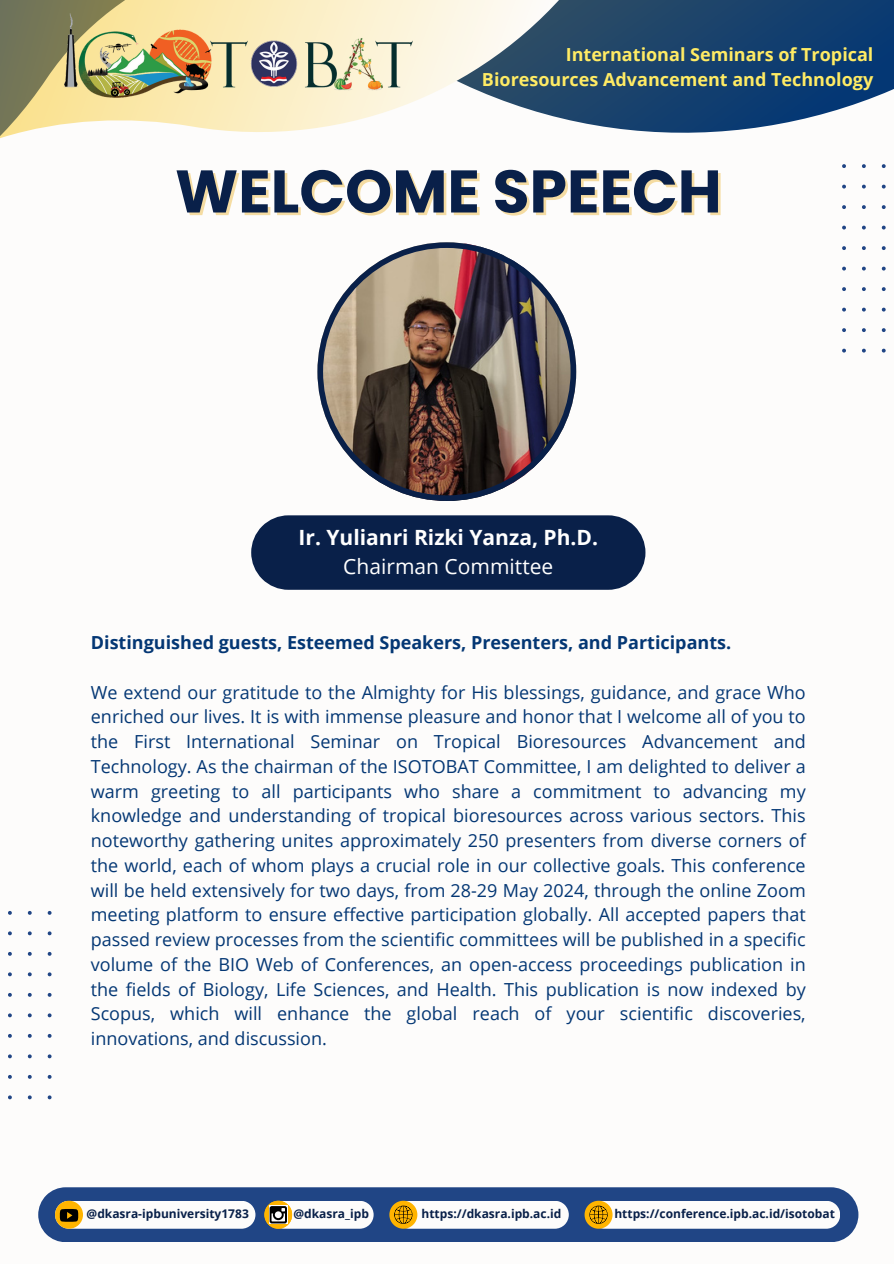
<style>
.page{position:relative;width:894px;height:1264px;background:#fff}
.page>*{position:absolute;margin:0;border:0;box-sizing:border-box;transform-origin:0 0}
.t1{font:700 60px "Poppins";color:#092049}
.t2{font:700 21px/29.2px "Open Sans";color:#fff;text-align:center}
.t3{font:18px/24.8px "Open Sans";color:#043774;text-align:justify}
.t4{font:700 18px/24.8px "Open Sans";color:#ffeb64;text-align:right}
.t5{font:700 18px "Open Sans";color:#043774}
.t6{font:700 12px "Open Sans";color:#092049}
.s1{font-weight:400}
</style>
<div class="page">
<div style="left:0;top:0;width:893px;height:1263px;background:#fdfcfb"></div>
<svg style="left:38px;top:1187px;width:820px;height:55px"></svg>
<svg style="left:8px;top:911px;width:44px;height:188px"></svg>
<img style="left:317px;top:365px;width:259px;height:136px">
<div style="left:873px;top:0;width:20px;height:98px;background:#063873"></div>
<img style="left:317px;top:242px;width:260px;height:123px">
<svg style="left:0;top:0;width:873px;height:138px"></svg>
<img style="left:64px;top:13px;width:348px;height:85px">
<svg style="left:842px;top:164px;width:44px;height:188px"></svg>
<div style="left:251px;top:515px;width:394px;height:75px;background:#092049"></div>
<h2 class="t4" style="left:482px;top:41px;width:393px">International Seminars of Tropical<br>Bioresources Advancement and Technology</h2>
<p class="t1" style="left:175px;top:149px;width:548px">WELCOME SPEECH</p>
<p class="t2" style="left:298px;top:522px;width:301px">Ir. Yulianri Rizki Yanza, Ph.D.<br><span class="s1">Chairman Committee</span></p>
<h3 class="t5" style="left:91px;top:630px;width:641px">Distinguished guests, Esteemed Speakers, Presenters, and Participants.</h3>
<h4 class="t3" style="left:91px;top:679px;width:716px">We extend our gratitude to the Almighty for His blessings, guidance, and grace Who enriched our lives. It is with immense pleasure and honor that I welcome all of you to the First International Seminar on Tropical Bioresources Advancement and Technology. As the chairman of the ISOTOBAT Committee, I am delighted to deliver a warm greeting to all participants who share a commitment to advancing my knowledge and understanding of tropical bioresources across various sectors. This noteworthy gathering unites approximately 250 presenters from diverse corners of the world, each of whom plays a crucial role in our collective goals. This conference will be held extensively for two days, from 28-29 May 2024, through the online Zoom meeting platform to ensure effective participation globally. All accepted papers that passed review processes from the scientific committees will be published in a specific volume of the BIO Web of Conferences, an open-access proceedings publication in the fields of Biology, Life Sciences, and Health. This publication is now indexed by Scopus, which will enhance the global reach of your scientific discoveries, innovations, and discussion.</h4>
<p class="t6" style="left:87px;top:1204px;width:164px">@dkasra-ipbuniversity1783</p>
<h1 class="t6" style="left:293px;top:1204px;width:77px">@dkasra_ipb</h1>
<p class="t6" style="left:421px;top:1204px;width:141px">https://dkasra.ipb.ac.id</p>
<h3 class="t6" style="left:614px;top:1204px;width:222px">https://conference.ipb.ac.id/isotobat</h3>
</div>
